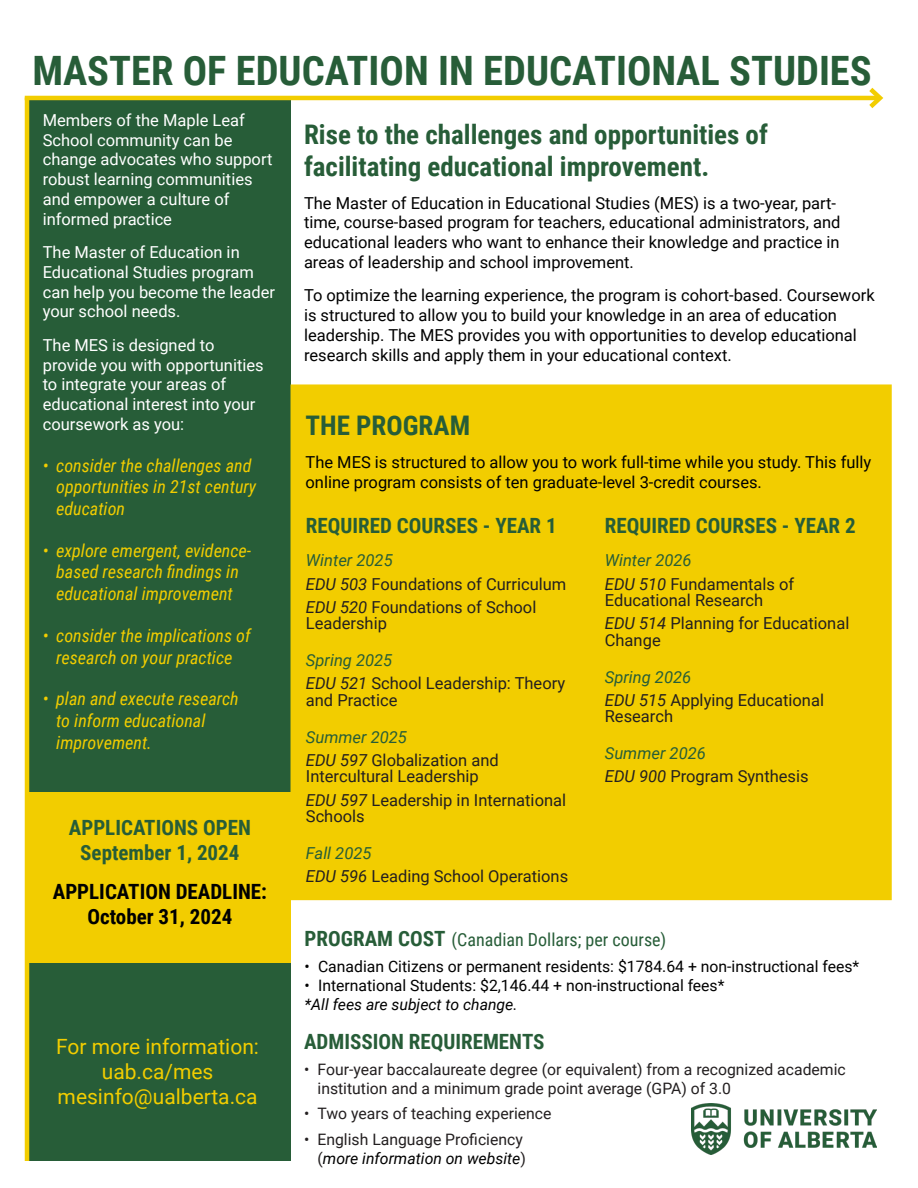
<style>
.page{position:relative;width:918px;height:1188px;background:#fff}
.page>*{position:absolute;margin:0;border:0;box-sizing:border-box;transform-origin:0 0}
.t1{font:700 40.5px "Roboto Condensed";color:#275d38}
.t2{font:700 27px/32.4px "Roboto Condensed";color:#275d38}
.t3{font:700 21px "Roboto Condensed";color:#275d38}
.t4{font:21px "Roboto";color:#f2cd00}
.t5{font:700 21px "Roboto Condensed";color:#000}
.t6{font:italic 18px/21.6px "Roboto Condensed";color:#f2cd00}
.t7{font:18px "Roboto Condensed";color:#275d38}
.t8{font:16.5px/19.8px "Roboto";color:#000}
.t9{font:16.5px/16.5px "Roboto";color:#231f20}
.t10{font:16.5px/19.8px "Roboto";color:#fff}
.t11{font:italic 16.5px "Roboto";color:#275d38}
.t12{font:15.75px/18.9px "Roboto";color:#231f20}
.t13{font:15.75px "Roboto";color:#000}
.t14{font:italic 15.75px "Roboto";color:#000}
.s1{font-style:italic}
.s2{font-weight:700;font-size:21px}
.s3{font-style:italic;color:#000}
</style>
<div class="page">
<div style="left:25px;top:963px;width:266px;height:198px;background:#275d38"></div>
<div style="left:29px;top:100px;width:262px;height:716px;background:#275d38"></div>
<hr style="left:25px;top:96px;width:855px;height:4px;background:#f2cd00">
<svg style="left:864px;top:87px;width:20px;height:22px"></svg>
<hr style="left:25px;top:98px;width:4px;height:1063px;background:#f2cd00">
<div style="left:291px;top:385px;width:600px;height:514px;background:#f2cd00"></div>
<div style="left:291px;top:384px;width:601px;height:516px;border:2px solid #f2cd00"></div>
<div style="left:29px;top:793px;width:262px;height:170px;background:#f2cd00"></div>
<img style="left:691px;top:1104px;width:186px;height:51px">
<p class="t1" style="left:32px;top:43px;width:841px">MASTER OF EDUCATION IN EDUCATIONAL STUDIES</p>
<p class="t10" style="left:43px;top:109px;width:231px">Members of the Maple Leaf<br>School community can be change advocates who support robust learning communities and empower a culture of informed practice</p>
<p class="t10" style="left:43px;top:242px;width:234px">The Master of Education in<br>Educational Studies program can help you become the leader your school needs.</p>
<p class="t10" style="left:43px;top:334px;width:222px">The MES is designed to provide you with opportunities to integrate your areas of educational interest into your coursework as you:</p>
<p class="t6" style="left:56px;top:454px;width:202px;text-indent:-14px">• consider the challenges and opportunities in 21st century education</p>
<p class="t6" style="left:43px;top:539px;width:210px;text-align:center">• explore emergent, evidence&shy;based research findings in educational improvement</p>
<p class="t6" style="left:43px;top:624px;width:209px;text-align:center">• consider the implications of research on your practice</p>
<p class="t6" style="left:56px;top:688px;width:184px;text-indent:-14px">• plan and execute research to inform educational improvement.</p>
<p class="t3" style="left:69px;top:813px;width:184px">APPLICATIONS OPEN</p>
<p class="t3" style="left:80px;top:838px;width:161px">September 1, 2024</p>
<p class="t5" style="left:53px;top:877px;width:216px">APPLICATION DEADLINE:</p>
<p class="t5" style="left:87px;top:902px;width:146px">October 31, 2024</p>
<p class="t4" style="left:56px;top:1032px;width:204px">For more information:</p>
<p class="t4" style="left:102px;top:1057px;width:113px">uab.ca/mes</p>
<p class="t4" style="left:58px;top:1082px;width:202px">mesinfo@ualberta.ca</p>
<p class="t2" style="left:304px;top:117px;width:465px">Rise to the challenges and opportunities of facilitating educational improvement.</p>
<p class="t8" style="left:304px;top:192px;width:538px">The Master of Education in Educational Studies (MES) is a two-year, part&shy;time, course-based program for teachers, educational administrators, and educational leaders who want to enhance their knowledge and practice in areas of leadership and school improvement.</p>
<p class="t8" style="left:304px;top:285px;width:572px">To optimize the learning experience, the program is cohort-based. Coursework is structured to allow you to build your knowledge in an area of education leadership. The MES provides you with opportunities to develop educational research skills and apply them in your educational context.</p>
<p class="t2" style="left:306px;top:408px;width:166px">THE PROGRAM</p>
<p class="t8" style="left:306px;top:451px;width:567px">The MES is structured to allow you to work full-time while you study. This fully online program consists of ten graduate-level 3-credit courses.</p>
<p class="t3" style="left:306px;top:511px;width:252px">REQUIRED COURSES - YEAR 1</p>
<p class="t11" style="left:306px;top:549px;width:88px">Winter 2025</p>
<p class="t9" style="left:306px;top:575px;width:262px"><span class="s1">EDU 503</span> Foundations of Curriculum</p>
<p class="t9" style="left:306px;top:598px;width:232px"><span class="s1">EDU 520</span> Foundations of School<br>Leadership</p>
<p class="t11" style="left:306px;top:649px;width:88px">Spring 2025</p>
<p class="t9" style="left:306px;top:675px;width:261px"><span class="s1">EDU 521</span> School Leadership: Theory and Practice</p>
<p class="t11" style="left:306px;top:725px;width:103px">Summer 2025</p>
<p class="t9" style="left:306px;top:751px;width:194px"><span class="s1">EDU 597</span> Globalization and<br>Intercultural Leadership</p>
<p class="t9" style="left:306px;top:791px;width:262px"><span class="s1">EDU 597</span> Leadership in International<br>Schools</p>
<p class="t11" style="left:306px;top:841px;width:67px">Fall 2025</p>
<p class="t9" style="left:306px;top:867px;width:264px"><span class="s1">EDU 596</span> Leading School Operations</p>
<p class="t3" style="left:605px;top:511px;width:252px">REQUIRED COURSES - YEAR 2</p>
<p class="t11" style="left:605px;top:549px;width:88px">Winter 2026</p>
<p class="t9" style="left:605px;top:575px;width:191px"><span class="s1">EDU 510</span> Fundamentals of<br>Educational Research</p>
<p class="t9" style="left:605px;top:615px;width:246px"><span class="s1">EDU 514</span> Planning for Educational<br>Change</p>
<p class="t11" style="left:605px;top:665px;width:88px">Spring 2026</p>
<p class="t9" style="left:605px;top:691px;width:221px"><span class="s1">EDU 515</span> Applying Educational<br>Research</p>
<p class="t11" style="left:605px;top:742px;width:103px">Summer 2026</p>
<p class="t9" style="left:605px;top:768px;width:205px"><span class="s1">EDU 900</span> Program Synthesis</p>
<p class="t7" style="left:305px;top:927px;width:363px"><span class="s2">PROGRAM COST</span> (Canadian Dollars; per course)</p>
<p class="t13" style="left:305px;top:955px;width:556px">• Canadian Citizens or permanent residents: $1784.64 + non-instructional fees*</p>
<p class="t13" style="left:305px;top:974px;width:421px">• International Students: $2,146.44 + non-instructional fees*</p>
<p class="t14" style="left:305px;top:993px;width:214px">*All fees are subject to change.</p>
<p class="t3" style="left:304px;top:1027px;width:242px">ADMISSION REQUIREMENTS</p>
<p class="t12" style="left:318px;top:1059px;width:530px;text-indent:-14px">• Four-year baccalaureate degree (or equivalent) from a recognized academic institution and a minimum grade point average (GPA) of 3.0</p>
<p class="t12" style="left:304px;top:1104px;width:249px">• Two years of teaching experience</p>
<p class="t12" style="left:304px;top:1129px;width:223px;text-align:right">• English Language Proficiency (<span class="s3">more information on website</span>)</p>
</div>
